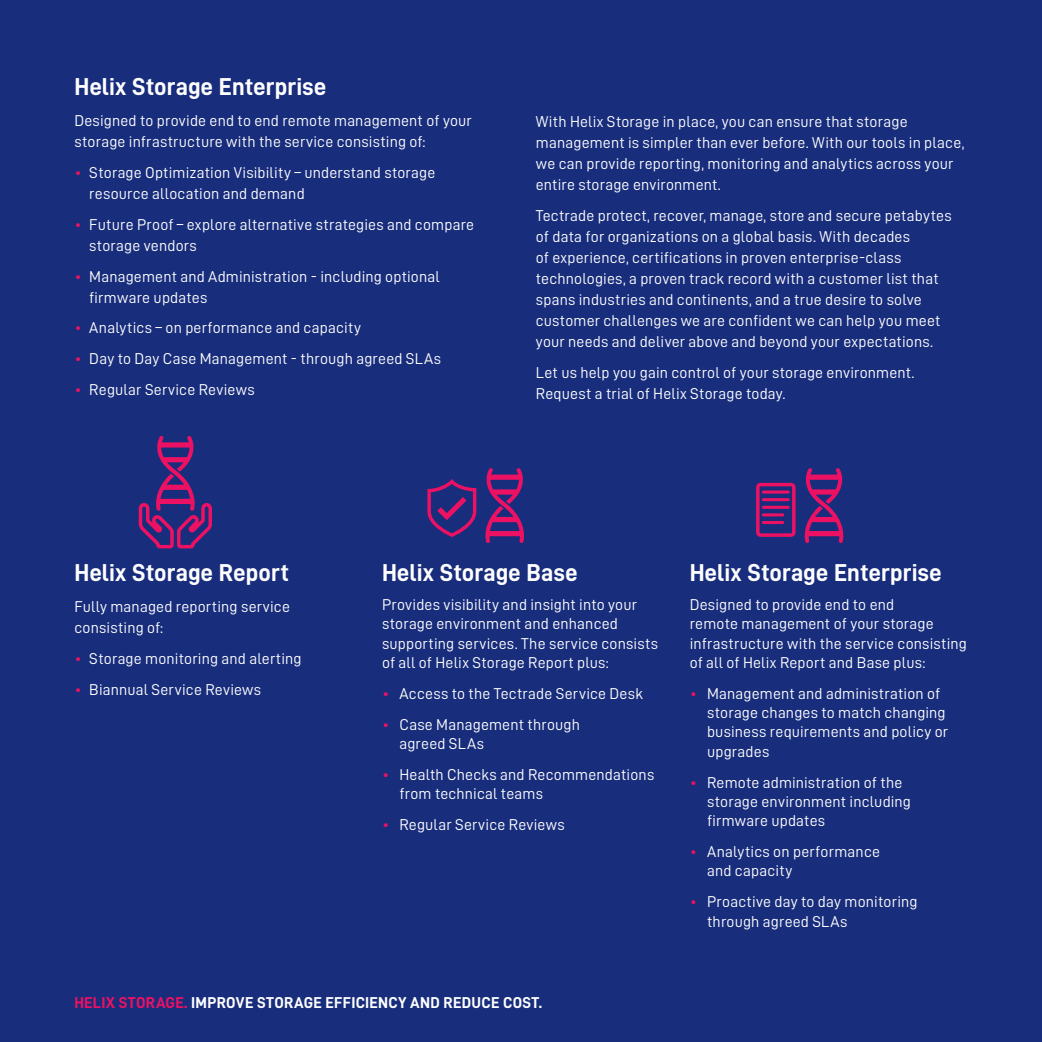
<style>
.page{position:relative;width:1042px;height:1042px;background:#182d7c}
.page>*{position:absolute;margin:0;border:0;box-sizing:border-box;transform-origin:0 0}
.Bold_text_large___wh{font:24.5px "D DIN Bold";color:#fff}
.Body_copy___white{font:15.75px/21px "D DIN";letter-spacing:.01em;color:#fff}
.Body_copy_white{font:15.75px/19.2px "D DIN";letter-spacing:.01em;color:#fff}
.Bold_copy_CAPS___whi{font:15.75px "D DIN Bold";letter-spacing:.02em;color:#fff}
.s1{color:#ec1163}
</style>
<div class="page">
<svg style="left:138px;top:436px;width:74px;height:113px"></svg>
<svg style="left:427px;top:468px;width:97px;height:75px"></svg>
<svg style="left:756px;top:468px;width:88px;height:75px"></svg>
<hr style="left:762px;top:490px;width:28px;height:3px;background:#ec1163;border-radius:2px">
<hr style="left:762px;top:498px;width:28px;height:3px;background:#ec1163;border-radius:2px">
<hr style="left:762px;top:506px;width:28px;height:3px;background:#ec1163;border-radius:2px">
<hr style="left:762px;top:513px;width:22px;height:3px;background:#ec1163;border-radius:2px">
<hr style="left:762px;top:521px;width:22px;height:3px;background:#ec1163;border-radius:2px">
<p class="Bold_text_large___wh" style="left:74px;top:73px;width:254px">Helix Storage Enterprise</p>
<p class="Body_copy___white" style="left:74px;top:110px;width:399px">Designed to provide end to end remote management of your storage infrastructure with the service consisting of:</p>
<p class="Body_copy___white" style="left:89px;top:161px;width:348px;text-indent:-15px"><span class="s1">•</span> Storage Optimization Visibility – understand storage resource allocation and demand</p>
<p class="Body_copy___white" style="left:89px;top:213px;width:386px;text-indent:-15px"><span class="s1">•</span> Future Proof – explore alternative strategies and compare storage vendors</p>
<p class="Body_copy___white" style="left:89px;top:265px;width:352px;text-indent:-15px"><span class="s1">•</span> Management and Administration - including optional firmware updates</p>
<p class="Body_copy___white" style="left:74px;top:317px;width:288px"><span class="s1">•</span> Analytics – on performance and capacity</p>
<p class="Body_copy___white" style="left:74px;top:348px;width:368px"><span class="s1">•</span> Day to Day Case Management - through agreed SLAs</p>
<p class="Body_copy___white" style="left:74px;top:379px;width:182px"><span class="s1">•</span> Regular Service Reviews</p>
<p class="Body_copy___white" style="left:536px;top:111px;width:430px">With Helix Storage in place, you can ensure that storage management is simpler than ever before. With our tools in place, we can provide reporting, monitoring and analytics across your entire storage environment.</p>
<p class="Body_copy___white" style="left:536px;top:205px;width:417px">Tectrade protect, recover, manage, store and secure petabytes of data for organizations on a global basis. With decades<br>of experience, certifications in proven enterprise-class technologies, a proven track record with a customer list that spans industries and continents, and a true desire to solve customer challenges we are confident we can help you meet your needs and deliver above and beyond your expectations.</p>
<p class="Body_copy___white" style="left:536px;top:362px;width:380px">Let us help you gain control of your storage environment.<br>Request a trial of Helix Storage today.</p>
<p class="Bold_text_large___wh" style="left:74px;top:559px;width:216px">Helix Storage Report</p>
<p class="Body_copy___white" style="left:74px;top:596px;width:217px">Fully managed reporting service consisting of:</p>
<p class="Body_copy___white" style="left:74px;top:648px;width:229px"><span class="s1">•</span> Storage monitoring and alerting</p>
<p class="Body_copy___white" style="left:74px;top:678px;width:188px"><span class="s1">•</span> Biannual Service Reviews</p>
<p class="Bold_text_large___wh" style="left:382px;top:559px;width:197px">Helix Storage Base</p>
<p class="Body_copy_white" style="left:382px;top:595px;width:277px">Provides visibility and insight into your storage environment and enhanced supporting services. The service consists of all of Helix Storage Report plus:</p>
<p class="Body_copy_white" style="left:382px;top:683px;width:263px"><span class="s1">•</span> Access to the Tectrade Service Desk</p>
<p class="Body_copy_white" style="left:399px;top:714px;width:182px;text-indent:-17px"><span class="s1">•</span> Case Management through agreed SLAs</p>
<p class="Body_copy_white" style="left:399px;top:765px;width:256px;text-indent:-17px"><span class="s1">•</span> Health Checks and Recommendations from technical teams</p>
<p class="Body_copy_white" style="left:382px;top:815px;width:184px"><span class="s1">•</span> Regular Service Reviews</p>
<p class="Bold_copy_CAPS___whi" style="left:74px;top:993px;width:469px"><span class="s1">HELIX STORAGE.</span> IMPROVE STORAGE EFFICIENCY AND REDUCE COST.</p>
<p class="Bold_text_large___wh" style="left:690px;top:559px;width:254px">Helix Storage Enterprise</p>
<p class="Body_copy_white" style="left:690px;top:595px;width:279px">Designed to provide end to end<br>remote management of your storage infrastructure with the service consisting of all of Helix Report and Base plus:</p>
<p class="Body_copy_white" style="left:707px;top:683px;width:243px;text-indent:-17px"><span class="s1">•</span> Management and administration of storage changes to match changing business requirements and policy or upgrades</p>
<p class="Body_copy_white" style="left:707px;top:772px;width:205px;text-indent:-17px"><span class="s1">•</span> Remote administration of the storage environment including firmware updates</p>
<p class="Body_copy_white" style="left:707px;top:842px;width:174px;text-indent:-17px"><span class="s1">•</span> Analytics on performance and capacity</p>
<p class="Body_copy_white" style="left:707px;top:892px;width:212px;text-indent:-17px"><span class="s1">•</span> Proactive day to day monitoring through agreed SLAs</p>
</div>
